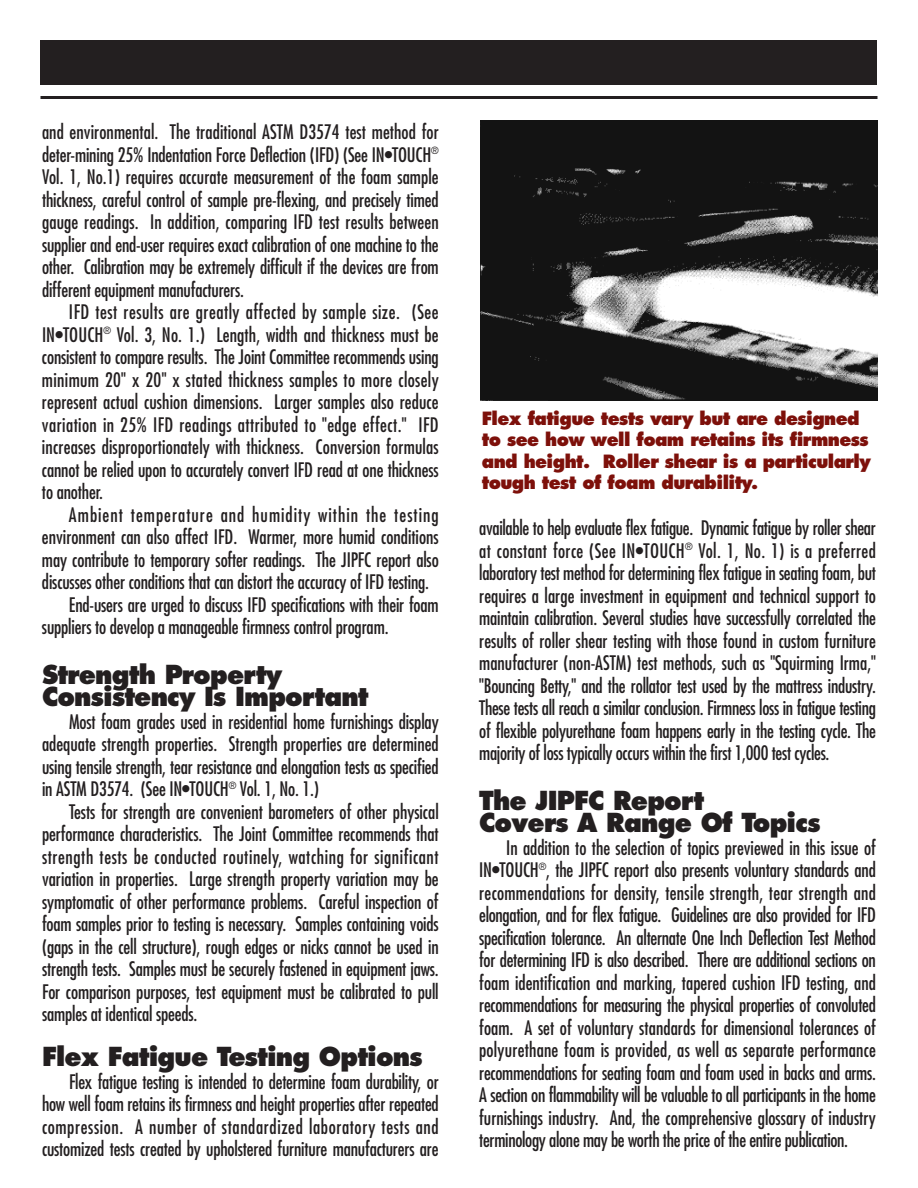
<style>
.page{position:relative;width:918px;height:1188px;background:#fff}
.page>*{position:absolute;margin:0;border:0;box-sizing:border-box;transform-origin:0 0}
.t1{font:800 25.5px/22.5px "Futura";letter-spacing:-.035em;color:#231f20}
.t2{font:condensed 19.5px/22.5px "Futura";letter-spacing:-.01em;color:#231f20;text-align:justify}
.t3{font:condensed 19.5px "Futura";letter-spacing:.055em;color:#231f20}
.t4{font:800 17.85px/21px "Futura";letter-spacing:-.035em;color:#7d100a}
</style>
<div class="page">
<div style="left:40px;top:40px;width:838px;height:46px;background:#231f20"></div>
<hr style="left:40px;top:96px;width:838px;height:3px;background:#231f20">
<img style="left:481px;top:120px;width:397px;height:280px">
<p class="t2" style="left:42px;top:122px;width:398px">and environmental. The traditional ASTM D3574 test method for deter-mining 25% Indentation Force Deflection (IFD) (See IN•TOUCH<sup>® </sup>Vol. 1, No.1) requires accurate measurement of the foam sample thickness, careful control of sample pre-flexing, and precisely timed gauge readings. In addition, comparing IFD test results between supplier and end-user requires exact calibration of one machine to the other. Calibration may be extremely difficult if the devices are from different equipment manufacturers.</p>
<p class="t2" style="left:42px;top:302px;width:398px;text-indent:27px">IFD test results are greatly affected by sample size. (See IN•TOUCH<sup>®</sup> Vol. 3, No. 1.) Length, width and thickness must be consistent to compare results. The Joint Committee recommends using minimum 20" x 20" x stated thickness samples to more closely represent actual cushion dimensions. Larger samples also reduce variation in 25% IFD readings attributed to "edge effect." IFD increases disproportionately with thickness. Conversion formulas cannot be relied upon to accurately convert IFD read at one thickness to another.</p>
<p class="t3" style="left:69px;top:505px;width:371px">Ambient temperature and humidity within the testing</p>
<p class="t2" style="left:42px;top:527px;width:398px">environment can also affect IFD. Warmer, more humid conditions</p>
<p class="t2" style="left:42px;top:550px;width:398px">may contribute to temporary softer readings. The JIPFC report also</p>
<p class="t2" style="left:42px;top:572px;width:389px">discusses other conditions that can distort the accuracy of IFD testing.</p>
<p class="t2" style="left:69px;top:595px;width:371px">End-users are urged to discuss IFD specifications with their foam</p>
<p class="t2" style="left:42px;top:617px;width:348px">suppliers to develop a manageable firmness control program.</p>
<h1 class="t1" style="left:42px;top:665px;width:328px">Strength Property<br>Consistency Is Important</h1>
<p class="t2" style="left:42px;top:712px;width:398px;text-indent:27px">Most foam grades used in residential home furnishings display adequate strength properties. Strength properties are determined using tensile strength, tear resistance and elongation tests as specified in ASTM D3574. (See IN•TOUCH<sup>®</sup> Vol. 1, No. 1.)</p>
<p class="t2" style="left:42px;top:802px;width:398px;text-indent:27px">Tests for strength are convenient barometers of other physical performance characteristics. The Joint Committee recommends that strength tests be conducted routinely, watching for significant variation in properties. Large strength property variation may be symptomatic of other performance problems. Careful inspection of foam samples prior to testing is necessary. Samples containing voids (gaps in the cell structure), rough edges or nicks cannot be used in strength tests. Samples must be securely fastened in equipment jaws.<br>For comparison purposes, test equipment must be calibrated to pull samples at identical speeds.</p>
<h1 class="t1" style="left:42px;top:1047px;width:382px">Flex Fatigue Testing Options</h1>
<p class="t2" style="left:42px;top:1072px;width:398px;text-indent:27px">Flex fatigue testing is intended to determine foam durability, or how well foam retains its firmness and height properties after repeated compression. A number of standardized laboratory tests and customized tests created by upholstered furniture manufacturers are</p>
<p class="t4" style="left:482px;top:410px;width:390px">Flex fatigue tests vary but are designed to see how well foam retains its firmness and height. Roller shear is a particularly tough test of foam durability.</p>
<p class="t2" style="left:479px;top:518px;width:398px">available to help evaluate flex fatigue. Dynamic fatigue by roller shear at constant force (See IN•TOUCH<sup>®</sup> Vol. 1, No. 1) is a preferred laboratory test method for determining flex fatigue in seating foam, but requires a large investment in equipment and technical support to maintain calibration. Several studies have successfully correlated the results of roller shear testing with those found in custom furniture manufacturer (non-ASTM) test methods, such as "Squirming Irma," "Bouncing Betty," and the rollator test used by the mattress industry.<br>These tests all reach a similar conclusion. Firmness loss in fatigue testing of flexible polyurethane foam happens early in the testing cycle. The majority of loss typically occurs within the first 1,000 test cycles.</p>
<h1 class="t1" style="left:479px;top:791px;width:343px">The JIPFC Report<br>Covers A Range Of Topics</h1>
<p class="t2" style="left:479px;top:838px;width:398px;text-indent:27px">In addition to the selection of topics previewed in this issue of IN•TOUCH<sup>®</sup>, the JIPFC report also presents voluntary standards and recommendations for density, tensile strength, tear strength and elongation, and for flex fatigue. Guidelines are also provided for IFD specification tolerance. An alternate One Inch Deflection Test Method for determining IFD is also described. There are additional sections on foam identification and marking, tapered cushion IFD testing, and recommendations for measuring the physical properties of convoluted foam. A set of voluntary standards for dimensional tolerances of polyurethane foam is provided, as well as separate performance recommendations for seating foam and foam used in backs and arms.<br>A section on flammability will be valuable to all participants in the home furnishings industry. And, the comprehensive glossary of industry terminology alone may be worth the price of the entire publication.</p>
</div>
